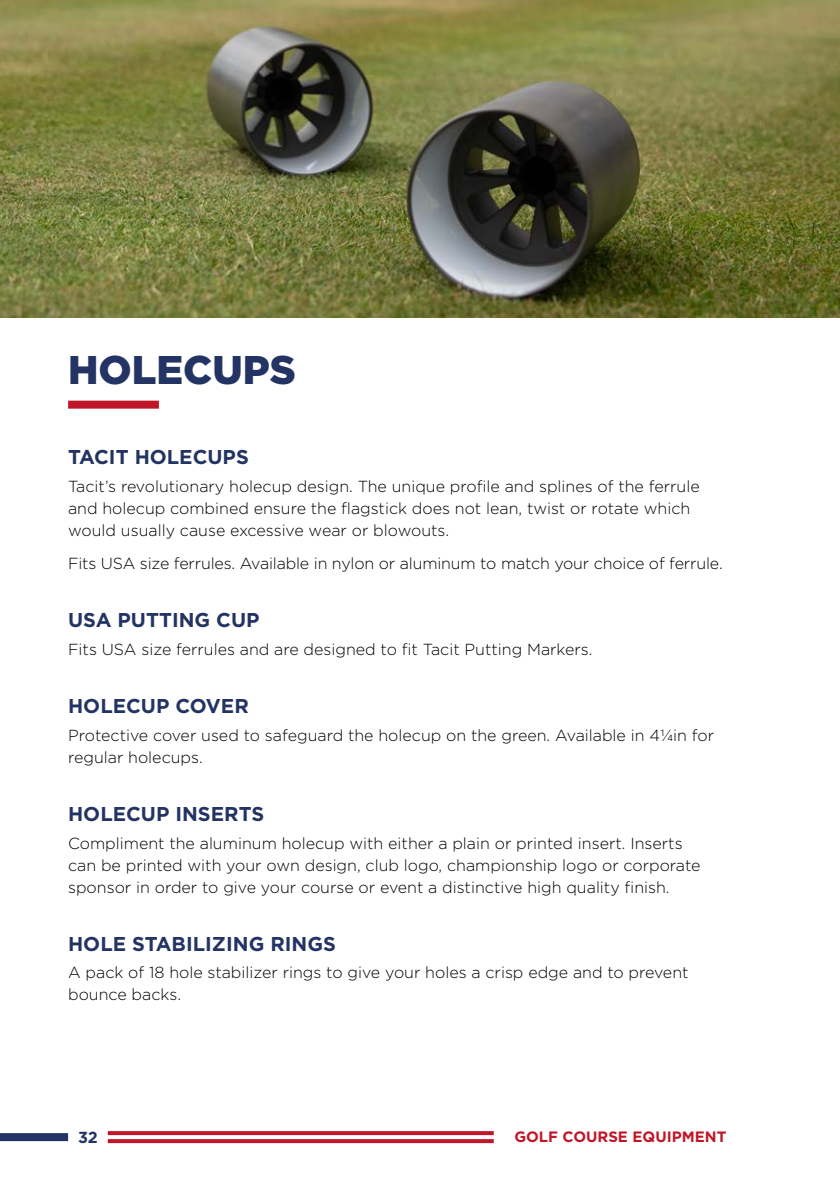
<style>
.page{position:relative;width:840px;height:1191px;background:#fff}
.page>*{position:absolute;margin:0;border:0;box-sizing:border-box;transform-origin:0 0}
.t1{font:900 40px "Gotham";color:#233464}
.t2{font:700 20px "Gotham";color:#233464}
.t3{font:300 16px/22px "Gotham";color:#000}
.t4{font:700 16px "Gotham";color:#233464}
.t5{font:700 15px "Gotham";color:#c01728}
</style>
<div class="page">
<div style="left:68px;top:401px;width:91px;height:8px;background:#c01728"></div>
<img style="left:0;top:0;width:839px;height:317px">
<div style="left:0;top:1133px;width:68px;height:8px;background:#233464"></div>
<svg style="left:108px;top:1131px;width:385px;height:4px;background:#c11d2e"></svg>
<svg style="left:108px;top:1139px;width:385px;height:4px;background:#c11d2e"></svg>
<h1 class="t1" style="left:68px;top:342px;width:229px">HOLECUPS</h1>
<p class="t2" style="left:68px;top:444px;width:182px">TACIT HOLECUPS</p>
<p class="t3" style="left:68px;top:475px;width:632px">Tacit’s revolutionary holecup design. The unique profile and splines of the ferrule and holecup combined ensure the flagstick does not lean, twist or rotate which would usually cause excessive wear or blowouts.</p>
<p class="t3" style="left:68px;top:552px;width:655px">Fits USA size ferrules. Available in nylon or aluminum to match your choice of ferrule.</p>
<p class="t2" style="left:68px;top:607px;width:193px">USA PUTTING CUP</p>
<p class="t3" style="left:68px;top:638px;width:525px">Fits USA size ferrules and are designed to fit Tacit Putting Markers.</p>
<p class="t2" style="left:68px;top:693px;width:182px">HOLECUP COVER</p>
<p class="t3" style="left:68px;top:723px;width:647px">Protective cover used to safeguard the holecup on the green. Available in 41/4in for regular holecups.</p>
<p class="t2" style="left:68px;top:800px;width:197px">HOLECUP INSERTS</p>
<p class="t3" style="left:68px;top:831px;width:633px">Compliment the aluminum holecup with either a plain or printed insert. Inserts can be printed with your own design, club logo, championship logo or corporate sponsor in order to give your course or event a distinctive high quality finish.</p>
<p class="t2" style="left:68px;top:930px;width:269px">HOLE STABILIZING RINGS</p>
<p class="t3" style="left:68px;top:961px;width:621px">A pack of 18 hole stabilizer rings to give your holes a crisp edge and to prevent bounce backs.</p>
<p class="t4" style="left:78px;top:1126px;width:21px">32</p>
<p class="t5" style="left:514px;top:1127px;width:213px">GOLF COURSE EQUIPMENT</p>
</div>
